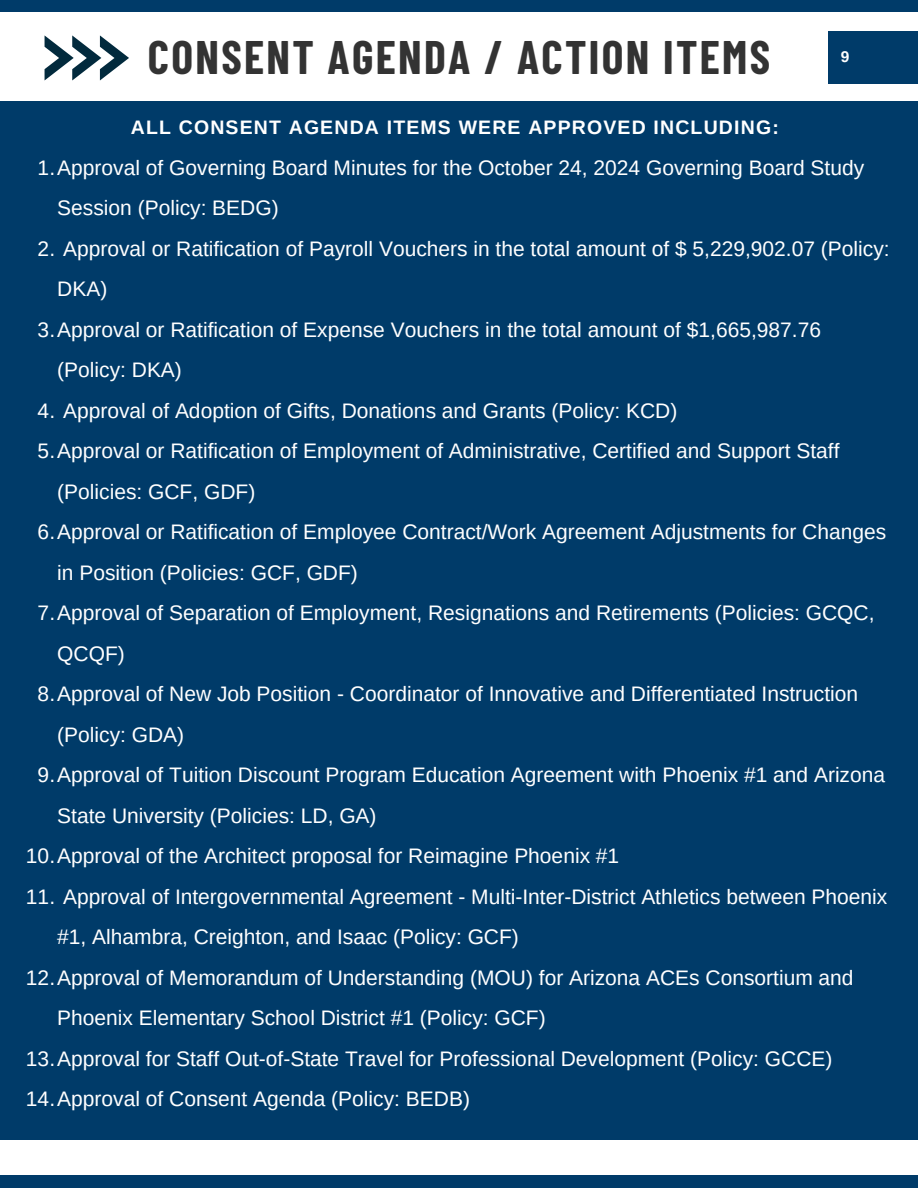
<style>
.page{position:relative;width:918px;height:1188px;background:#fff}
.page>*{position:absolute;margin:0;border:0;box-sizing:border-box;transform-origin:0 0}
.t1{font:700 45.9px "Barlow Condensed";letter-spacing:.05em;color:#333}
.t2{font:21px/40.5px "Arimo";color:#fff}
.t3{font:700 19.5px "Arimo";letter-spacing:.06em;color:#fff}
.t4{font:700 15.45px "Arimo";color:#fff}
</style>
<div class="page">
<div style="left:0;top:101px;width:918px;height:1038px;background:#003b69"></div>
<div style="left:0;top:0;width:918px;height:12px;background:#003b69"></div>
<div style="left:828px;top:32px;width:90px;height:52px;background:#003b69"></div>
<svg style="left:45px;top:35px;width:84px;height:45px"></svg>
<div style="left:0;top:1175px;width:918px;height:13px;background:#003b69"></div>
<h1 class="t1" style="left:148px;top:28px;width:624px">CONSENT AGENDA / ACTION ITEMS</h1>
<p class="t4" style="left:841px;top:48px;width:10px">9</p>
<p class="t3" style="left:131px;top:116px;width:649px">ALL CONSENT AGENDA ITEMS WERE APPROVED INCLUDING:</p>
<p class="t2" style="left:57px;top:147px;width:808px;text-indent:-20px">1.Approval of Governing Board Minutes for the October 24, 2024 Governing Board Study<br>Session (Policy: BEDG)</p>
<h2 class="t2" style="left:57px;top:228px;width:834px;text-indent:-20px">2. Approval or Ratification of Payroll Vouchers in the total amount of $ 5,229,902.07 (Policy:<br>DKA)</h2>
<p class="t2" style="left:57px;top:309px;width:765px;text-indent:-20px">3.Approval or Ratification of Expense Vouchers in the total amount of $1,665,987.76 (Policy: DKA)</p>
<p class="t2" style="left:38px;top:390px;width:641px">4. Approval of Adoption of Gifts, Donations and Grants (Policy: KCD)</p>
<p class="t2" style="left:57px;top:431px;width:784px;text-indent:-20px">5.Approval or Ratification of Employment of Administrative, Certified and Support Staff (Policies: GCF, GDF)</p>
<p class="t2" style="left:57px;top:512px;width:830px;text-indent:-20px">6.Approval or Ratification of Employee Contract/Work Agreement Adjustments for Changes in Position (Policies: GCF, GDF)</p>
<p class="t2" style="left:57px;top:593px;width:819px;text-indent:-20px">7.Approval of Separation of Employment, Resignations and Retirements (Policies: GCQC,<br>QCQF)</p>
<p class="t2" style="left:57px;top:674px;width:803px;text-indent:-20px">8.Approval of New Job Position - Coordinator of Innovative and Differentiated Instruction (Policy: GDA)</p>
<p class="t2" style="left:57px;top:755px;width:829px;text-indent:-20px">9.Approval of Tuition Discount Program Education Agreement with Phoenix #1 and Arizona<br>State University (Policies: LD, GA)</p>
<p class="t2" style="left:26px;top:836px;width:595px">10.Approval of the Architect proposal for Reimagine Phoenix #1</p>
<p class="t2" style="left:57px;top:876px;width:832px;text-indent:-31px">11. Approval of Intergovernmental Agreement - Multi-Inter-District Athletics between Phoenix #1, Alhambra, Creighton, and Isaac (Policy: GCF)</p>
<p class="t2" style="left:57px;top:957px;width:798px;text-indent:-31px">12.Approval of Memorandum of Understanding (MOU) for Arizona ACEs Consortium and<br>Phoenix Elementary School District #1 (Policy: GCF)</p>
<p class="t2" style="left:26px;top:1038px;width:808px">13.Approval for Staff Out-of-State Travel for Professional Development (Policy: GCCE)</p>
<p class="t2" style="left:26px;top:1079px;width:446px">14.Approval of Consent Agenda (Policy: BEDB)</p>
</div>
